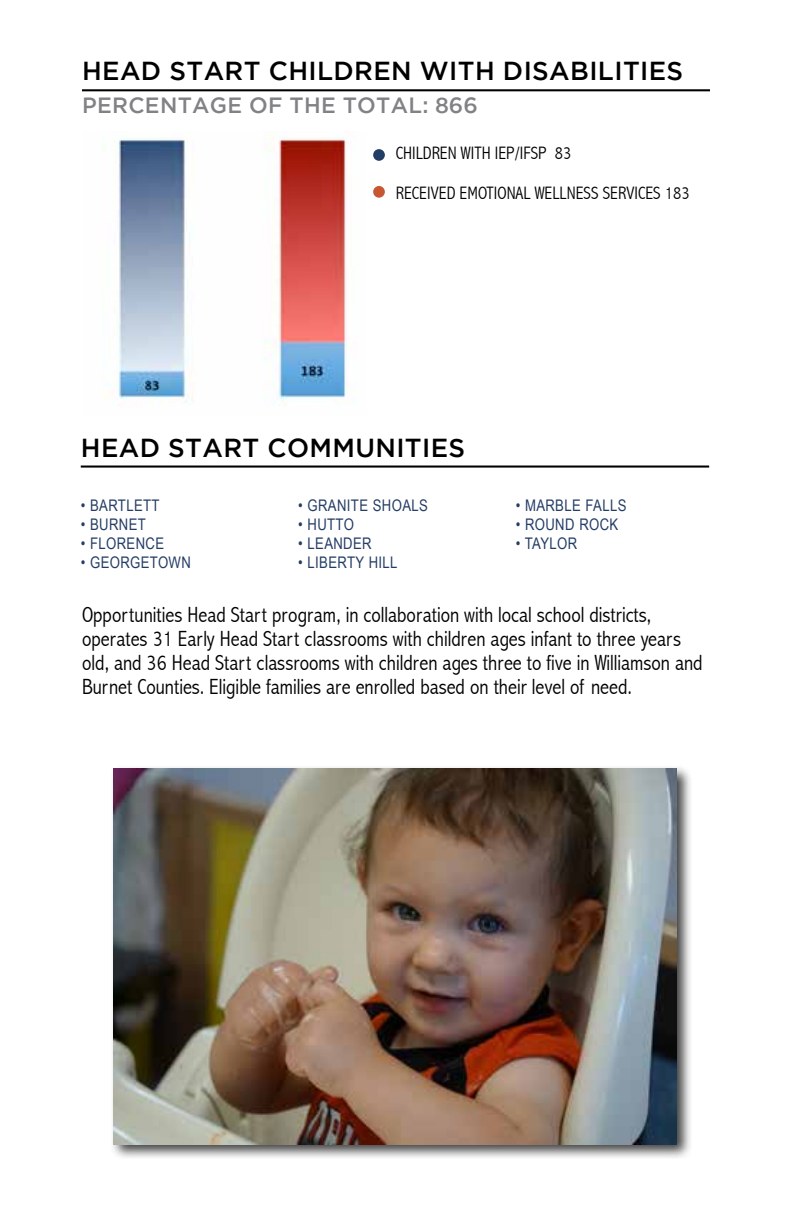
<style>
.page{position:relative;width:792px;height:1224px;background:#fff}
.page>*{position:absolute;margin:0;border:0;box-sizing:border-box;transform-origin:0 0}
.t1{font:500 26px "Gotham";letter-spacing:.015em;color:#000}
.t2{font:300 condensed 22px/24px "Abadi";color:#000}
.t3{font:500 22px "Gotham";letter-spacing:.015em;color:#808285}
.t4{font:300 condensed 18px/39.6px "Abadi";color:#000}
.t5{font:16px "Arial Narrow";letter-spacing:.025em;color:#243d65}
</style>
<div class="page">
<hr style="left:81px;top:466px;width:628px;height:2px;background:#000">
<hr style="left:82px;top:89px;width:628px;height:2px;background:#000">
<div style="left:373px;top:186px;width:12px;height:12px;background:#c65732;border-radius:50%"></div>
<div style="left:373px;top:149px;width:12px;height:12px;background:#243d65;border-radius:50%"></div>
<img style="left:102px;top:138px;width:246px;height:267px">
<div style="left:110px;top:765px;width:583px;height:396px;background:#000;opacity:.75"></div>
<img style="left:113px;top:769px;width:564px;height:375px">
<p class="t1" style="left:82px;top:56px;width:603px">HEAD START CHILDREN WITH DISABILITIES</p>
<p class="t3" style="left:82px;top:93px;width:397px">PERCENTAGE OF THE TOTAL: 866</p>
<p class="t4" style="left:396px;top:133px;width:295px">CHILDREN WITH IEP/IFSP 83<br>RECEIVED EMOTIONAL WELLNESS SERVICES 183</p>
<p class="t1" style="left:81px;top:433px;width:386px">HEAD START COMMUNITIES</p>
<p class="t5" style="left:81px;top:493px;width:80px">• BARTLETT</p>
<p class="t5" style="left:81px;top:513px;width:67px">• BURNET</p>
<p class="t5" style="left:81px;top:532px;width:85px">• FLORENCE</p>
<p class="t5" style="left:81px;top:551px;width:112px">• GEORGETOWN</p>
<p class="t5" style="left:298px;top:493px;width:131px">• GRANITE SHOALS</p>
<p class="t5" style="left:298px;top:513px;width:57px">• HUTTO</p>
<p class="t5" style="left:298px;top:532px;width:75px">• LEANDER</p>
<p class="t5" style="left:298px;top:551px;width:101px">• LIBERTY HILL</p>
<p class="t5" style="left:516px;top:493px;width:112px">• MARBLE FALLS</p>
<p class="t5" style="left:516px;top:513px;width:104px">• ROUND ROCK</p>
<p class="t5" style="left:516px;top:532px;width:63px">• TAYLOR</p>
<p class="t2" style="left:82px;top:603px;width:622px">Opportunities Head Start program, in collaboration with local school districts, operates 31 Early Head Start classrooms with children ages infant to three years old, and 36 Head Start classrooms with children ages three to five in Williamson and Burnet Counties. Eligible families are enrolled based on their level of need.</p>
</div>
